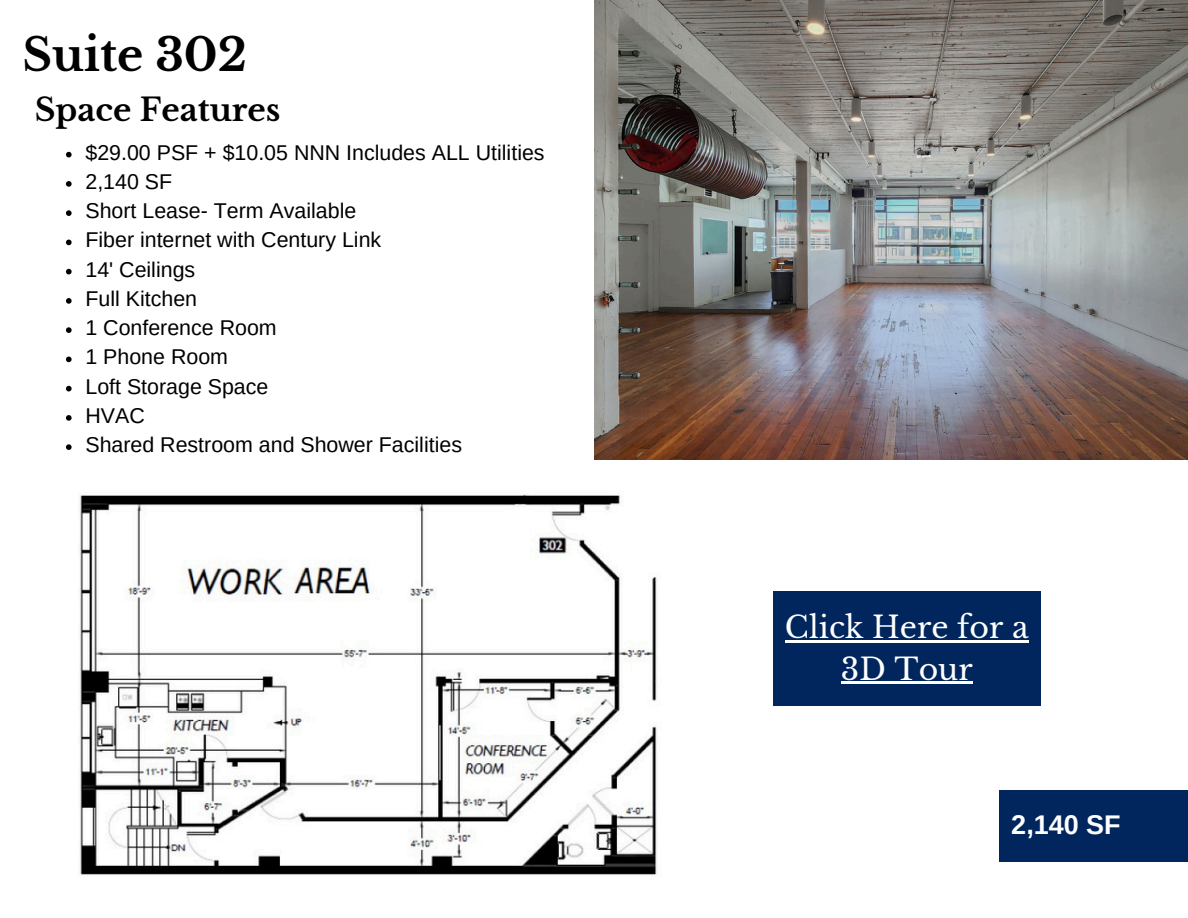
<style>
.page{position:relative;width:1188px;height:918px;background:#fff}
.page>*{position:absolute;margin:0;border:0;box-sizing:border-box;transform-origin:0 0}
.t1{font:700 44.85px "Libre Baskerville";color:#000}
.t2{font:700 31.35px "Libre Baskerville";color:#000}
.t3{font:30px/41.7px "Libre Baskerville";color:#fff;text-align:center}
.t4{font:700 27px "Arimo";color:#fff}
.t5{font:21.45px "Arimo";color:#000}
</style>
<div class="page">
<img style="left:79px;top:459px;width:590px;height:416px">
<div style="left:999px;top:790px;width:189px;height:72px;background:#00265d"></div>
<img style="left:594px;top:0;width:594px;height:459px">
<svg style="left:66px;top:152px;width:6px;height:5px"></svg>
<svg style="left:66px;top:181px;width:6px;height:6px"></svg>
<svg style="left:66px;top:210px;width:6px;height:6px"></svg>
<svg style="left:66px;top:240px;width:6px;height:5px"></svg>
<svg style="left:66px;top:269px;width:6px;height:5px"></svg>
<svg style="left:66px;top:298px;width:6px;height:6px"></svg>
<svg style="left:66px;top:327px;width:6px;height:6px"></svg>
<svg style="left:66px;top:357px;width:6px;height:5px"></svg>
<svg style="left:66px;top:386px;width:6px;height:5px"></svg>
<svg style="left:66px;top:415px;width:6px;height:6px"></svg>
<svg style="left:66px;top:444px;width:6px;height:6px"></svg>
<div style="left:773px;top:592px;width:268px;height:114px;background:#00265d"></div>
<hr style="left:785px;top:640px;width:244px;height:2px;background:#fff">
<hr style="left:841px;top:682px;width:132px;height:2px;background:#fff">
<p class="t1" style="left:22px;top:27px;width:226px">Suite 302</p>
<p class="t2" style="left:35px;top:91px;width:247px">Space Features</p>
<h1 class="t5" style="left:85px;top:140px;width:461px">$29.00 PSF + $10.05 NNN Includes ALL Utilities</h1>
<h2 class="t5" style="left:85px;top:170px;width:88px">2,140 SF</h2>
<p class="t5" style="left:85px;top:199px;width:272px">Short Lease- Term Available</p>
<p class="t5" style="left:85px;top:228px;width:297px">Fiber internet with Century Link</p>
<p class="t5" style="left:85px;top:257px;width:111px">14' Ceilings</p>
<p class="t5" style="left:85px;top:287px;width:113px">Full Kitchen</p>
<p class="t5" style="left:85px;top:316px;width:193px">1 Conference Room</p>
<p class="t5" style="left:85px;top:345px;width:144px">1 Phone Room</p>
<p class="t5" style="left:85px;top:374px;width:185px">Loft Storage Space</p>
<p class="t5" style="left:85px;top:404px;width:61px">HVAC</p>
<p class="t5" style="left:85px;top:433px;width:378px">Shared Restroom and Shower Facilities</p>
<p class="t3" style="left:785px;top:607px;width:245px">Click Here for a<br>3D Tour</p>
<p class="t4" style="left:1011px;top:810px;width:111px">2,140 SF</p>
</div>
